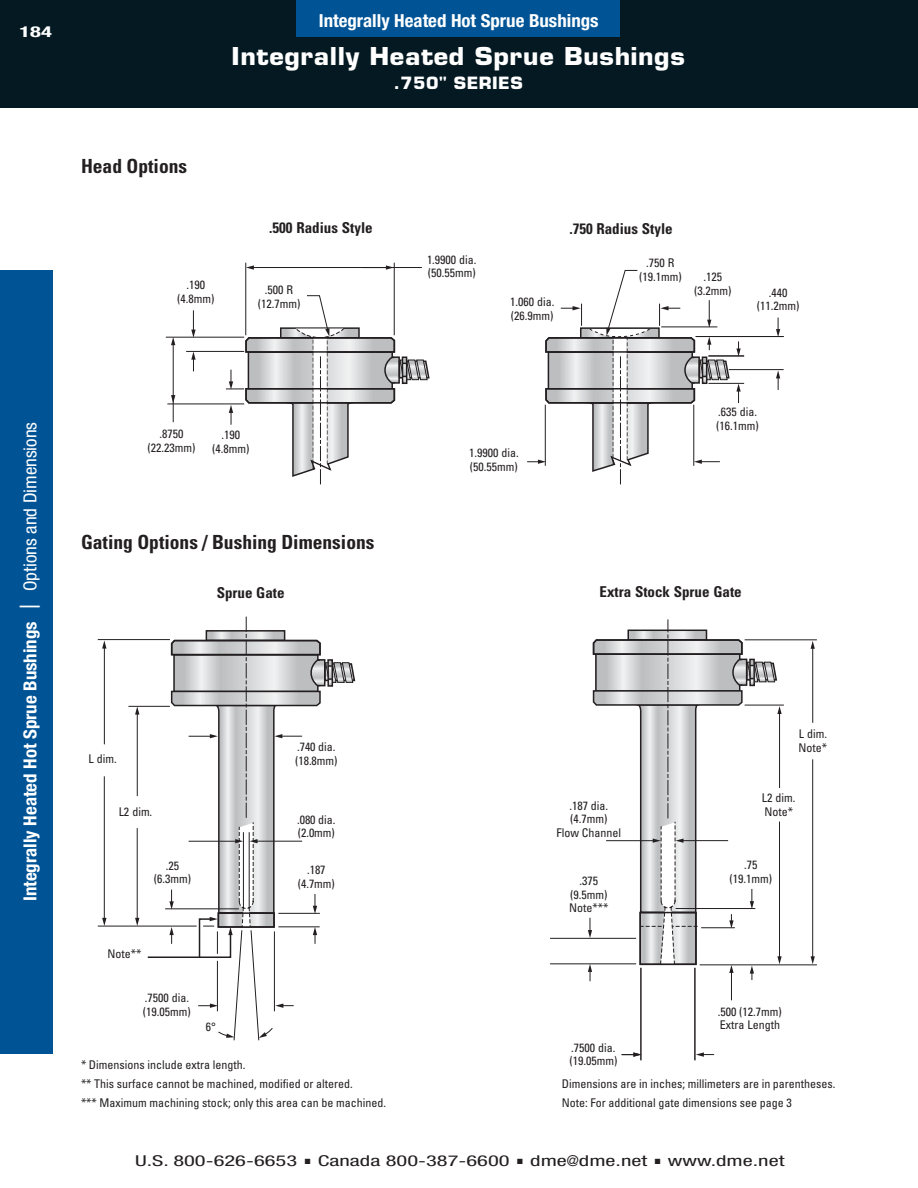
<style>
.page{position:relative;width:918px;height:1188px;background:#fff}
.page>*{position:absolute;margin:0;border:0;box-sizing:border-box;transform-origin:0 0}
.t1{font:700 24px "Eurostile LT Std";letter-spacing:.025em;color:#fff;scale:1.05 1}
.t2{font:700 condensed 19.5px "Univers";color:#231f20}
.t3{font:700 condensed 18px "Helvetica Neue LT Std";color:#fff;scale:1.05 1}
.t4{font:700 16.5px "Eurostile LT Std";letter-spacing:.025em;color:#fff;scale:1.05 1}
.t5{font:condensed 15px "Helvetica Neue LT Std";color:#231f20;scale:1.5 1}
.t6{font:700 condensed 15px "Univers";color:#231f20}
.t7{font:700 condensed 15px "Helvetica Neue LT Std";color:#fff;scale:1.5 1}
.t8{font:condensed 12px/13.5px "Univers";color:#231f20}
.s1{font-size:27px}
.s2{font-weight:400}
</style>
<div class="page">
<div style="left:0;top:0;width:918px;height:108px;background:#051922"></div>
<div style="left:296px;top:0;width:324px;height:37px;background:#005496"></div>
<div style="left:0;top:270px;width:52px;height:783px;background:#005496"></div>
<hr style="left:166px;top:337px;width:78px;height:1px;background:#231f20">
<hr style="left:187px;top:351px;width:57px;height:1px;background:#231f20">
<hr style="left:168px;top:404px;width:76px;height:1px;background:#231f20">
<svg style="left:191px;top:311px;width:5px;height:27px"></svg>
<svg style="left:171px;top:395px;width:4px;height:8px"></svg>
<hr style="left:173px;top:344px;width:1px;height:78px;background:#231f20">
<svg style="left:171px;top:337px;width:4px;height:8px"></svg>
<svg style="left:191px;top:352px;width:5px;height:19px"></svg>
<hr style="left:246px;top:263px;width:1px;height:72px;background:#231f20">
<hr style="left:394px;top:263px;width:1px;height:72px;background:#231f20">
<hr style="left:696px;top:336px;width:87px;height:1px;background:#231f20">
<svg style="left:776px;top:318px;width:4px;height:18px"></svg>
<svg style="left:736px;top:342px;width:5px;height:14px"></svg>
<svg style="left:736px;top:384px;width:5px;height:19px"></svg>
<svg style="left:776px;top:370px;width:4px;height:19px"></svg>
<hr style="left:252px;top:267px;width:169px;height:1px;background:#231f20">
<svg style="left:246px;top:265px;width:8px;height:5px"></svg>
<svg style="left:363px;top:265px;width:31px;height:5px"></svg>
<hr style="left:729px;top:369px;width:54px;height:1px;background:#231f20">
<hr style="left:709px;top:383px;width:35px;height:1px;background:#231f20">
<svg style="left:528px;top:270px;width:202px;height:214px"></svg>
<svg style="left:226px;top:295px;width:204px;height:189px"></svg>
<hr style="left:709px;top:356px;width:35px;height:1px;background:#231f20">
<hr style="left:98px;top:926px;width:98px;height:1px;background:#231f20">
<hr style="left:129px;top:706px;width:40px;height:1px;background:#231f20">
<hr style="left:98px;top:639px;width:71px;height:1px;background:#231f20">
<hr style="left:137px;top:713px;width:1px;height:83px;background:#231f20">
<svg style="left:135px;top:706px;width:4px;height:9px"></svg>
<hr style="left:137px;top:829px;width:1px;height:90px;background:#231f20">
<svg style="left:135px;top:918px;width:4px;height:8px"></svg>
<hr style="left:104px;top:647px;width:1px;height:97px;background:#231f20">
<svg style="left:102px;top:640px;width:5px;height:9px"></svg>
<hr style="left:104px;top:777px;width:1px;height:142px;background:#231f20">
<svg style="left:102px;top:918px;width:5px;height:8px"></svg>
<svg style="left:147px;top:617px;width:209px;height:423px"></svg>
<hr style="left:249px;top:833px;width:1px;height:75px;background:#231f20">
<hr style="left:243px;top:833px;width:1px;height:75px;background:#231f20">
<hr style="left:745px;top:705px;width:38px;height:1px;background:#231f20">
<hr style="left:745px;top:640px;width:71px;height:1px;background:#231f20">
<hr style="left:700px;top:965px;width:116px;height:1px;background:#231f20">
<hr style="left:812px;top:647px;width:1px;height:75px;background:#231f20">
<svg style="left:811px;top:641px;width:4px;height:8px"></svg>
<hr style="left:812px;top:760px;width:1px;height:198px;background:#231f20">
<svg style="left:811px;top:956px;width:4px;height:8px"></svg>
<svg style="left:696px;top:1052px;width:18px;height:5px"></svg>
<hr style="left:551px;top:938px;width:85px;height:1px;background:#231f20">
<hr style="left:551px;top:964px;width:85px;height:1px;background:#231f20">
<hr style="left:641px;top:968px;width:1px;height:92px;background:#231f20">
<hr style="left:695px;top:968px;width:1px;height:92px;background:#231f20">
<svg style="left:622px;top:1052px;width:20px;height:5px"></svg>
<svg style="left:588px;top:620px;width:194px;height:380px"></svg>
<hr style="left:676px;top:908px;width:79px;height:1px;background:#231f20">
<p class="t7" style="left:20px;top:26px;width:23px">184</p>
<h3 class="t3" style="left:319px;top:14px;width:268px">Integrally Heated Hot Sprue Bushings</h3>
<h1 class="t1" style="left:232px;top:46px;width:433px">Integrally Heated Sprue Bushings</h1>
<h3 class="t4" style="left:394px;top:76px;width:124px">.750" SERIES</h3>
<h2 class="t2" style="left:81px;top:159px;width:108px">Head Options</h2>
<p class="t8" style="left:177px;top:279px;width:39px;text-align:center">.190 (4.8mm)</p>
<p class="t6" style="left:269px;top:222px;width:105px">.500 Radius Style</p>
<p class="t6" style="left:569px;top:223px;width:105px">.750 Radius Style</p>
<p class="t8" style="left:258px;top:284px;width:44px;text-align:center">.500 R (12.7mm)</p>
<p class="t8" style="left:427px;top:254px;width:51px">1.9900 dia. (50.55mm)</p>
<p class="t8" style="left:510px;top:296px;width:46px">1.060 dia. (26.9mm)</p>
<p class="t8" style="left:639px;top:257px;width:44px;text-align:center">.750 R (19.1mm)</p>
<p class="t8" style="left:694px;top:271px;width:39px;text-align:center">.125 (3.2mm)</p>
<p class="t8" style="left:757px;top:287px;width:44px;text-align:center">.440 (11.2mm)</p>
<h3 class="t3" style="left:24px;top:901px;width:458px;rotate:-90deg">Integrally Heated Hot Sprue Bushings <span class="s1">|</span> <span class="s2">Options and Dimensions</span></h3>
<p class="t8" style="left:147px;top:428px;width:49px;text-align:center">.8750 (22.23mm)</p>
<p class="t8" style="left:212px;top:429px;width:39px;text-align:center">.190 (4.8mm)</p>
<h2 class="t2" style="left:81px;top:535px;width:295px">Gating Options / Bushing Dimensions</h2>
<p class="t6" style="left:217px;top:587px;width:69px">Sprue Gate</p>
<p class="t8" style="left:88px;top:753px;width:30px">L dim.</p>
<p class="t8" style="left:119px;top:806px;width:35px">L2 dim.</p>
<p class="t8" style="left:154px;top:860px;width:39px;text-align:center">.25 (6.3mm)</p>
<p class="t8" style="left:107px;top:948px;width:35px">Note**</p>
<p class="t8" style="left:143px;top:992px;width:49px">.7500 dia. (19.05mm)</p>
<p class="t8" style="left:295px;top:741px;width:44px">.740 dia. (18.8mm)</p>
<p class="t8" style="left:297px;top:814px;width:40px">.080 dia. (2.0mm)</p>
<p class="t8" style="left:298px;top:864px;width:39px;text-align:center">.187 (4.7mm)</p>
<p class="t8" style="left:206px;top:1021px;width:12px">6°</p>
<p class="t8" style="left:81px;top:1056px;width:307px;line-height:18.9px">* Dimensions include extra length.<br>** This surface cannot be machined, modified or altered.<br>*** Maximum machining stock; only this area can be machined.</p>
<p class="t8" style="left:469px;top:447px;width:51px">1.9900 dia. (50.55mm)</p>
<p class="t8" style="left:716px;top:406px;width:44px">.635 dia. (16.1mm)</p>
<p class="t6" style="left:600px;top:586px;width:144px">Extra Stock Sprue Gate</p>
<p class="t8" style="left:556px;top:800px;width:66px;text-align:center">.187 dia. (4.7mm)<br>Flow Channel</p>
<p class="t8" style="left:569px;top:876px;width:41px;text-align:center">.375 (9.5mm)<br>Note***</p>
<p class="t8" style="left:569px;top:1042px;width:49px">.7500 dia. (19.05mm)</p>
<p class="t8" style="left:799px;top:728px;width:30px">L dim.<br>Note*</p>
<p class="t8" style="left:762px;top:792px;width:35px">L2 dim.<br>Note*</p>
<p class="t8" style="left:730px;top:859px;width:44px;text-align:center">.75 (19.1mm)</p>
<p class="t8" style="left:718px;top:1006px;width:65px">.500 (12.7mm)<br>Extra Length</p>
<p class="t8" style="left:562px;top:1075px;width:275px;line-height:18.9px">Dimensions are in inches; millimeters are in parentheses.<br>Note: For additional gate dimensions see page 3</p>
<p class="t5" style="left:135px;top:1155px;width:434px">U.S. 800-626-6653 ■ Canada 800-387-6600 ■ dme@dme.net ■ www.dme.net</p>
</div>
